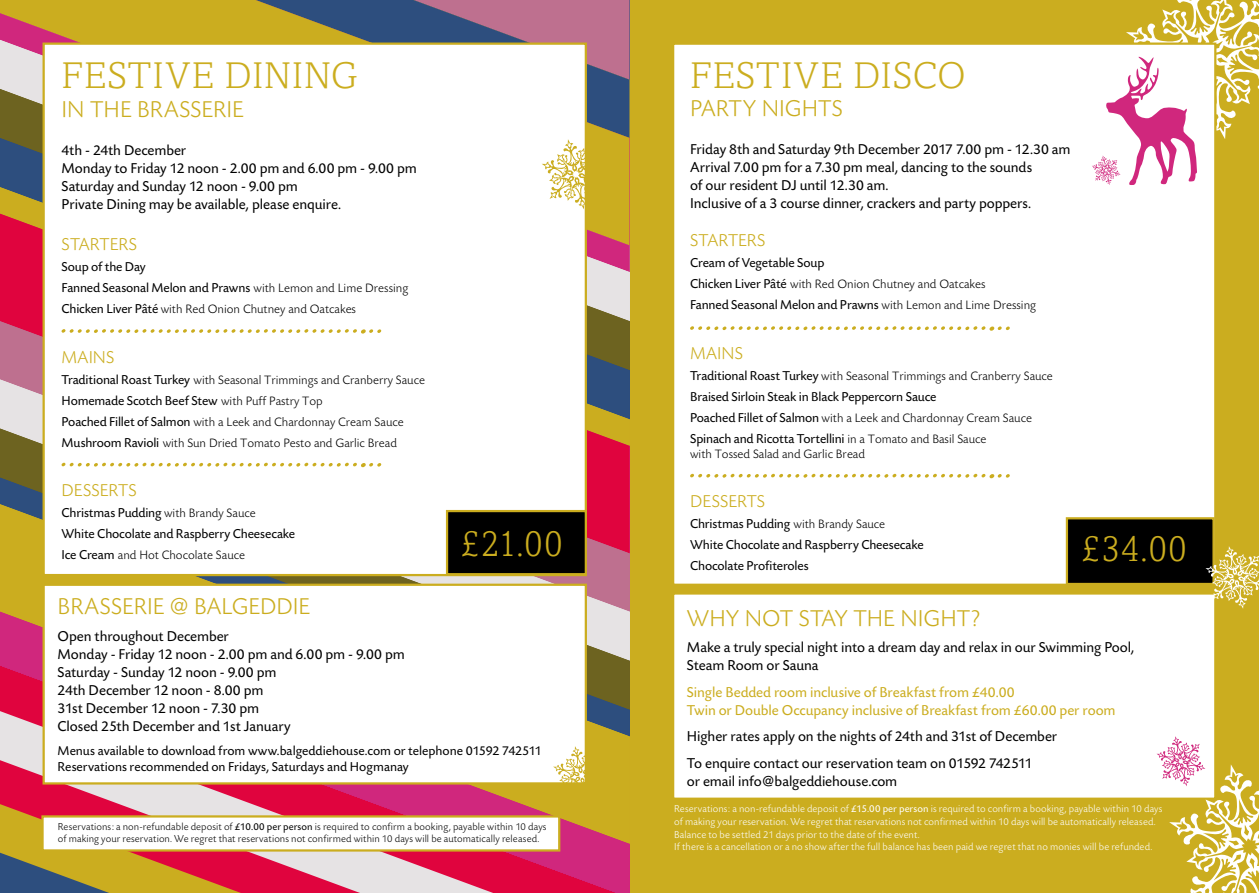
<style>
.page{position:relative;width:1259px;height:893px;background:#fff}
.page>*{position:absolute;margin:0;border:0;box-sizing:border-box;transform-origin:0 0}
.t1{font:300 37.5px "Amasis";letter-spacing:.02em;color:#cbad1f}
.t2{font:300 24px "Today SB";color:#cbad1f}
.t3{font:300 18px "Today SB";color:#cbad1f}
.t4{font:15px/18px "Today SB";letter-spacing:-.005em;color:#000}
.t5{font:15px/18px "Today SB";letter-spacing:-.005em;color:#cbad1f}
.t6{font:13.5px/21px "Today SB";letter-spacing:-.01em;color:#000}
.t7{font:300 12.75px/21px "Today SB";color:#000}
.t8{font:300 10.5px/12.6px "Today SB";letter-spacing:.01em;color:#fff}
.t9{font:300 10.5px/12.6px "Today SB";letter-spacing:.01em;color:#000}
.s1{font-weight:300;font-size:12.75px}
.s2{font-weight:400;font-size:13.5px}
.s3{font-weight:400}
</style>
<div class="page">
<div style="left:629px;top:0;width:630px;height:893px;background:#cbad1f"></div>
<div style="left:672px;top:592px;width:544px;height:208px;background:#fff;border:2px solid #cbad1f"></div>
<div style="left:672px;top:43px;width:544px;height:543px;background:#fff;border:2px solid #cbad1f"></div>
<svg style="left:0;top:0;width:629px;height:13px;background:#9f8159"></svg>
<svg style="left:0;top:13px;width:629px;height:27px;background:#a07f55"></svg>
<svg style="left:0;top:40px;width:629px;height:49px;background:#b19190"></svg>
<svg style="left:0;top:89px;width:629px;height:49px;background:#646a55"></svg>
<svg style="left:0;top:214px;width:629px;height:107px;background:#d85765"></svg>
<svg style="left:0;top:321px;width:629px;height:58px;background:#8f5f5f"></svg>
<svg style="left:0;top:379px;width:629px;height:49px;background:#a19f99"></svg>
<svg style="left:0;top:428px;width:629px;height:50px;background:#ae4f3b"></svg>
<svg style="left:0;top:504px;width:629px;height:108px;background:#bc8453"></svg>
<svg style="left:0;top:612px;width:629px;height:281px;background:#c25558"></svg>
<div style="left:43px;top:43px;width:544px;height:533px;background:#fff;border:2px solid #cbad1f"></div>
<svg style="left:0;top:711px;width:493px;height:182px;background:#df6489"></svg>
<div style="left:41px;top:815px;width:519px;height:37px;background:#fff;border:2px solid #cbad1f"></div>
<div style="left:43px;top:584px;width:544px;height:200px;background:#fff;border:2px solid #cbad1f"></div>
<svg style="left:61px;top:329px;width:320px;height:5px"></svg>
<svg style="left:61px;top:463px;width:320px;height:4px"></svg>
<svg style="left:690px;top:326px;width:320px;height:5px"></svg>
<svg style="left:690px;top:474px;width:320px;height:4px"></svg>
<div style="left:1067px;top:518px;width:146px;height:66px;background:#000"></div>
<div style="left:1065px;top:517px;width:149px;height:68px;border:2px solid #cbad1f"></div>
<svg style="left:0;top:804px;width:241px;height:89px"></svg>
<div style="left:447px;top:511px;width:139px;height:63px;background:#000"></div>
<div style="left:446px;top:510px;width:141px;height:65px;border:2px solid #cbad1f"></div>
<svg style="left:1205px;top:546px;width:54px;height:63px"></svg>
<svg style="left:553px;top:746px;width:57px;height:59px"></svg>
<svg style="left:542px;top:139px;width:68px;height:70px"></svg>
<svg style="left:1156px;top:736px;width:103px;height:157px"></svg>
<svg style="left:1091px;top:0;width:168px;height:185px"></svg>
<h1 class="t1" style="left:62px;top:54px;width:297px">FESTIVE DINING</h1>
<h2 class="t2" style="left:62px;top:97px;width:184px">IN THE BRASSERIE</h2>
<p class="t4" style="left:62px;top:142px;width:357px">4th - 24th December<br>Monday to Friday 12 noon - 2.00 pm and 6.00 pm - 9.00 pm Saturday and Sunday 12 noon - 9.00 pm<br>Private Dining may be available, please enquire.</p>
<p class="t3" style="left:62px;top:235px;width:77px">STARTERS</p>
<p class="t6" style="left:62px;top:257px;width:348px">Soup of the Day<br>Fanned Seasonal Melon and Prawns <span class="s1">with Lemon and Lime Dressing</span></p>
<p class="t7" style="left:62px;top:299px;width:296px"><span class="s2">Chicken Liver Pâté</span> with Red Onion Chutney and Oatcakes</p>
<p class="t3" style="left:62px;top:347px;width:54px">MAINS</p>
<p class="t7" style="left:62px;top:370px;width:365px"><span class="s2">Traditional Roast Turkey</span> with Seasonal Trimmings and Cranberry Sauce</p>
<p class="t6" style="left:62px;top:390px;width:263px">Homemade Scotch Beef Stew <span class="s1">with Puff Pastry Top</span></p>
<p class="t7" style="left:62px;top:412px;width:344px"><span class="s2">Poached Fillet of Salmon</span> with a Leek and Chardonnay Cream Sauce<br><span class="s2">Mushroom Ravioli</span> with Sun Dried Tomato Pesto and Garlic Bread</p>
<p class="t3" style="left:62px;top:481px;width:77px">DESSERTS</p>
<p class="t6" style="left:62px;top:503px;width:235px">Christmas Pudding <span class="s1">with Brandy Sauce<br></span>White Chocolate and Raspberry Cheesecake</p>
<p class="t7" style="left:62px;top:545px;width:185px"><span class="s2">Ice Cream</span> and Hot Chocolate Sauce</p>
<h1 class="t1" style="left:460px;top:522px;width:104px">£21.00</h1>
<h2 class="t2" style="left:58px;top:594px;width:254px">BRASSERIE @ BALGEDDIE</h2>
<p class="t4" style="left:58px;top:627px;width:349px">Open throughout December<br>Monday - Friday 12 noon - 2.00 pm and 6.00 pm - 9.00 pm Saturday - Sunday 12 noon - 9.00 pm<br>24th December 12 noon - 8.00 pm<br>31st December 12 noon - 7.30 pm<br>Closed 25th December and 1st January</p>
<p class="t6" style="left:58px;top:743px;width:486px;line-height:16.2px">Menus available to download from www.balgeddiehouse.com or telephone 01592 742511<br>Reservations recommended on Fridays, Saturdays and Hogmanay</p>
<p class="t9" style="left:58px;top:820px;width:490px">Reservations: a non-refundable deposit of <span class="s3">£10.00 per person</span> is required to confirm a booking, payable within 10 days of making your reservation. We regret that reservations not confirmed within 10 days will be automatically released.</p>
<h1 class="t1" style="left:690px;top:54px;width:277px">FESTIVE DISCO</h1>
<h2 class="t2" style="left:690px;top:96px;width:154px">PARTY NIGHTS</h2>
<p class="t4" style="left:690px;top:141px;width:382px">Friday 8th and Saturday 9th December 2017 7.00 pm - 12.30 am Arrival 7.00 pm for a 7.30 pm meal, dancing to the sounds<br>of our resident DJ until 12.30 am.<br>Inclusive of a 3 course dinner, crackers and party poppers.</p>
<p class="t3" style="left:690px;top:231px;width:77px">STARTERS</p>
<p class="t6" style="left:690px;top:253px;width:136px">Cream of Vegetable Soup</p>
<p class="t7" style="left:690px;top:274px;width:297px"><span class="s2">Chicken Liver Pâté</span> with Red Onion Chutney and Oatcakes</p>
<p class="t6" style="left:690px;top:295px;width:347px">Fanned Seasonal Melon and Prawns <span class="s1">with Lemon and Lime Dressing</span></p>
<p class="t3" style="left:690px;top:343px;width:54px">MAINS</p>
<p class="t7" style="left:690px;top:366px;width:364px"><span class="s2">Traditional Roast Turkey</span> with Seasonal Trimmings and Cranberry Sauce</p>
<p class="t6" style="left:690px;top:386px;width:248px">Braised Sirloin Steak in Black Peppercorn Sauce</p>
<p class="t7" style="left:690px;top:408px;width:343px"><span class="s2">Poached Fillet of Salmon</span> with a Leek and Chardonnay Cream Sauce</p>
<p class="t6" style="left:690px;top:428px;width:298px">Spinach and Ricotta Tortellini <span class="s1">in a Tomato and Basil Sauce</span></p>
<p class="t7" style="left:690px;top:444px;width:176px">with Tossed Salad and Garlic Bread</p>
<p class="t3" style="left:690px;top:492px;width:77px">DESSERTS</p>
<p class="t6" style="left:690px;top:514px;width:235px">Christmas Pudding <span class="s1">with Brandy Sauce<br></span>White Chocolate and Raspberry Cheesecake<br>Chocolate Profiteroles</p>
<h1 class="t1" style="left:1080px;top:527px;width:108px">£34.00</h1>
<h2 class="t2" style="left:687px;top:606px;width:295px">WHY NOT STAY THE NIGHT?</h2>
<p class="t4" style="left:687px;top:639px;width:449px">Make a truly special night into a dream day and relax in our Swimming Pool,<br>Steam Room or Sauna</p>
<p class="t5" style="left:687px;top:684px;width:430px">Single Bedded room inclusive of Breakfast from £40.00<br>Twin or Double Occupancy inclusive of Breakfast from £60.00 per room</p>
<p class="t4" style="left:687px;top:724px;width:372px;line-height:26.5px">Higher rates apply on the nights of 24th and 31st of December<br>To enquire contact our reservation team on 01592 742511</p>
<p class="t4" style="left:687px;top:773px;width:212px">or email info@balgeddiehouse.com</p>
<p class="t8" style="left:674px;top:803px;width:490px">Reservations: a non-refundable deposit of <span class="s3">£15.00 per person</span> is required to confirm a booking, payable within 10 days of making your reservation. We regret that reservations not confirmed within 10 days will be automatically released.<br>Balance to be settled 21 days prior to the date of the event.<br>If there is a cancellation or a no show after the full balance has been paid we regret that no monies will be refunded.</p>
</div>
